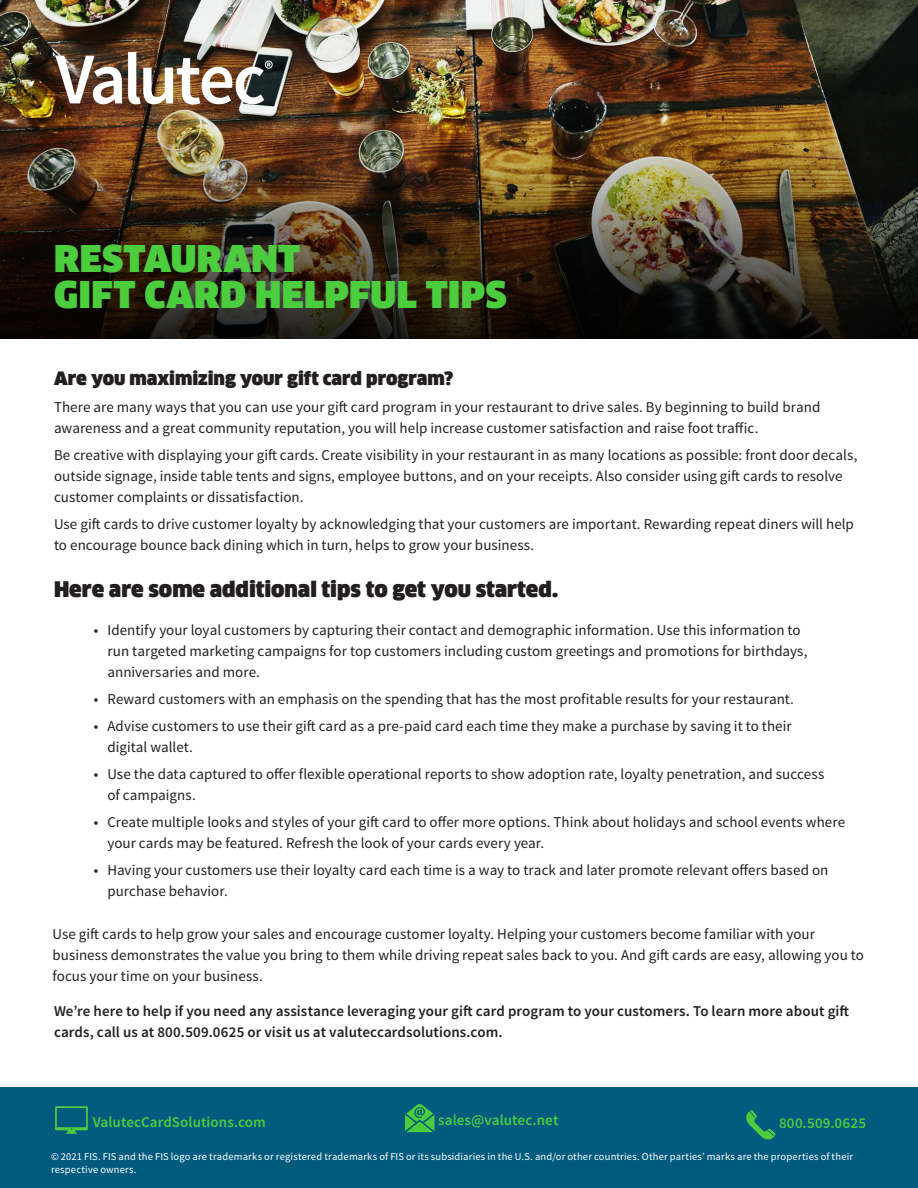
<style>
.page{position:relative;width:918px;height:1188px;background:#fff}
.page>*{position:absolute;margin:0;border:0;box-sizing:border-box;transform-origin:0 0}
.t1{font:900 36px/36px "Clan Offc Pro";letter-spacing:.01em;color:#4bcd3e}
.t2{font:900 21px "Clan Offc Pro";color:#231f20}
.t3{font:900 18px "Clan Offc Pro";color:#231f20}
.t4{font:15px/21px "Source Sans Pro";color:#231f20}
.t5{font:600 15px/21px "Source Sans Pro";letter-spacing:.005em;color:#231f20}
.t6{font:600 15px "Source Sans Pro";letter-spacing:.005em;color:#4bcd3e}
.t7{font:10.5px/12.6px "Source Sans Pro";letter-spacing:.015em;color:#fff}
</style>
<div class="page">
<img style="left:0;top:0;width:918px;height:339px">
<img style="left:45px;top:40px;width:238px;height:72px">
<div style="left:0;top:1088px;width:918px;height:100px;background:#015b7e"></div>
<svg style="left:55px;top:1106px;width:33px;height:28px"></svg>
<svg style="left:405px;top:1104px;width:29px;height:28px"></svg>
<svg style="left:746px;top:1110px;width:30px;height:30px"></svg>
<p class="t1" style="left:54px;top:241px;width:454px">RESTAURANT<br>GIFT CARD HELPFUL TIPS</p>
<p class="t3" style="left:54px;top:368px;width:401px">Are you maximizing your gift card program?</p>
<p class="t4" style="left:54px;top:397px;width:768px">There are many ways that you can use your gift card program in your restaurant to drive sales. By beginning to build brand awareness and a great community reputation, you will help increase customer satisfaction and raise foot traffic.</p>
<p class="t4" style="left:54px;top:445px;width:805px">Be creative with displaying your gift cards. Create visibility in your restaurant in as many locations as possible: front door decals, outside signage, inside table tents and signs, employee buttons, and on your receipts. Also consider using gift cards to resolve customer complaints or dissatisfaction.</p>
<p class="t4" style="left:54px;top:514px;width:801px">Use gift cards to drive customer loyalty by acknowledging that your customers are important. Rewarding repeat diners will help to encourage bounce back dining which in turn, helps to grow your business.</p>
<p class="t2" style="left:54px;top:577px;width:506px">Here are some additional tips to get you started.</p>
<p class="t4" style="left:107px;top:620px;width:701px;text-indent:-14px">• Identify your loyal customers by capturing their contact and demographic information. Use this information to run targeted marketing campaigns for top customers including custom greetings and promotions for birthdays, anniversaries and more.</p>
<p class="t4" style="left:94px;top:689px;width:702px">• Reward customers with an emphasis on the spending that has the most profitable results for your restaurant.</p>
<p class="t4" style="left:107px;top:716px;width:686px;text-indent:-14px">• Advise customers to use their gift card as a pre-paid card each time they make a purchase by saving it to their digital wallet.</p>
<p class="t4" style="left:107px;top:764px;width:718px;text-indent:-14px">• Use the data captured to offer flexible operational reports to show adoption rate, loyalty penetration, and success of campaigns.</p>
<p class="t4" style="left:107px;top:812px;width:739px;text-indent:-14px">• Create multiple looks and styles of your gift card to offer more options. Think about holidays and school events where your cards may be featured. Refresh the look of your cards every year.</p>
<p class="t4" style="left:107px;top:860px;width:722px;text-indent:-14px">• Having your customers use their loyalty card each time is a way to track and later promote relevant offers based on purchase behavior.</p>
<p class="t4" style="left:52px;top:924px;width:813px">Use gift cards to help grow your sales and encourage customer loyalty. Helping your customers become familiar with your business demonstrates the value you bring to them while driving repeat sales back to you. And gift cards are easy, allowing you to focus your time on your business.</p>
<p class="t5" style="left:54px;top:1001px;width:797px">We’re here to help if you need any assistance leveraging your gift card program to your customers. To learn more about gift cards, call us at 800.509.0625 or visit us at valuteccardsolutions.com.</p>
<p class="t6" style="left:93px;top:1113px;width:175px">ValutecCardSolutions.com</p>
<p class="t6" style="left:438px;top:1111px;width:122px">sales@valutec.net</p>
<p class="t6" style="left:779px;top:1113px;width:88px">800.509.0625</p>
<p class="t7" style="left:51px;top:1151px;width:804px">© 2021 FIS. FIS and the FIS logo are trademarks or registered trademarks of FIS or its subsidiaries in the U.S. and/or other countries. Other parties’ marks are the properties of their respective owners.</p>
</div>
